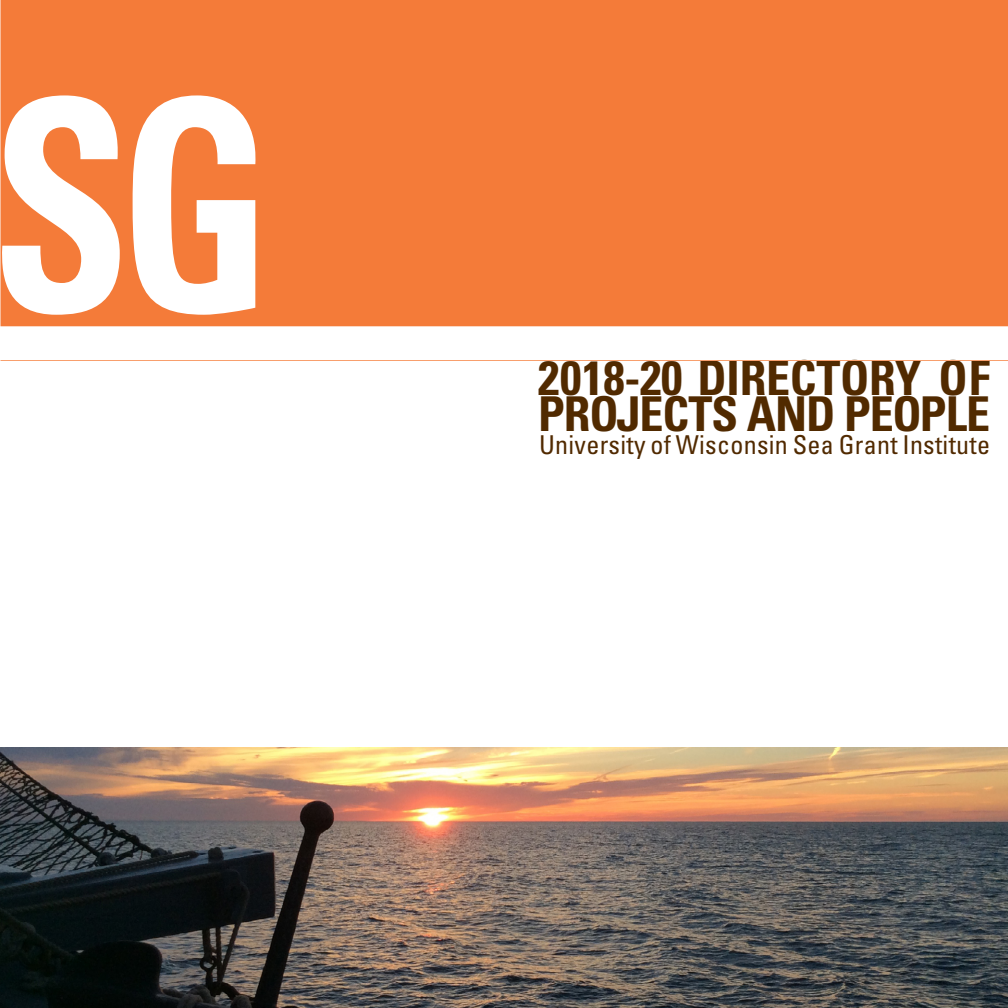
<style>
.page{position:relative;width:1008px;height:1008px;background:#fff}
.page>*{position:absolute;margin:0;border:0;box-sizing:border-box;transform-origin:0 0}
.t1{font:700 condensed 294px "Univers LT Std";color:#fff;scale:.86 1}
.t2{font:700 condensed 48px/36px "Univers LT Std";letter-spacing:-.02em;color:#512a00}
.t3{font:condensed 26px "Univers LT Std";letter-spacing:.01em;color:#512a00}
</style>
<div class="page">
<div style="left:0;top:0;width:1008px;height:326px;background:#f47b39"></div>
<img style="left:0;top:747px;width:1008px;height:261px">
<hr style="left:0;top:360px;width:1008px;height:1px;background:#f89f6d">
<h1 class="t1" style="left:-9px;top:26px;width:329px">SG</h1>
<h2 class="t2" style="left:538px;top:360px;width:453px">2018-20 DIRECTORY OF<br>PROJECTS AND PEOPLE</h2>
<p class="t3" style="left:539px;top:428px;width:452px">University of Wisconsin Sea Grant Institute</p>
</div>
